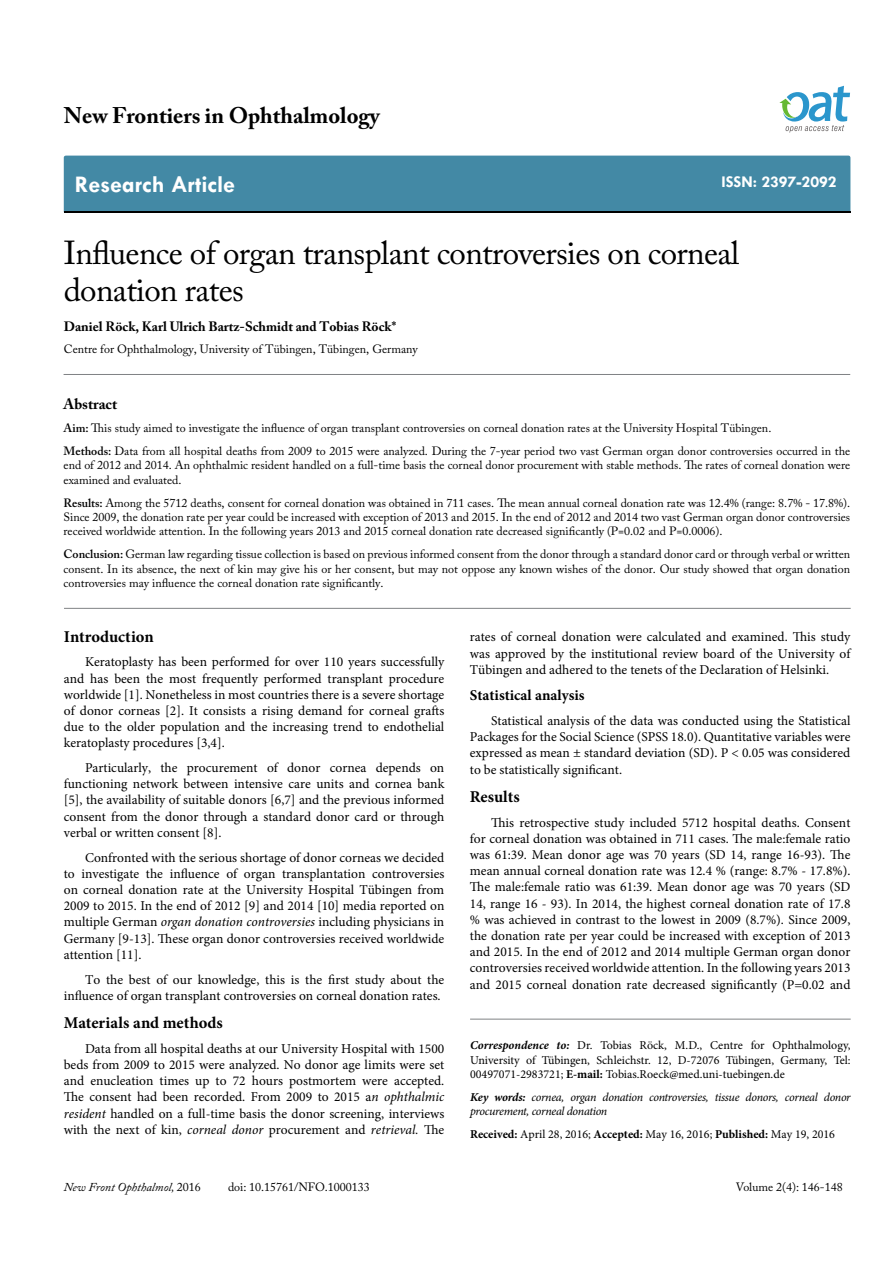
<style>
.page{position:relative;width:893px;height:1263px;background:#fff}
.page>*{position:absolute;margin:0;border:0;box-sizing:border-box;transform-origin:0 0}
.t1{font:33px/37.5px "Adobe Caslon Pro";letter-spacing:-.02em;color:#000}
.t2{font:700 24px "Tw Cen";color:#fff}
.t3{font:700 22.5px "Adobe Caslon Pro";color:#000}
.t4{font:700 16.5px "Minion Pro";color:#000}
.t5{font:700 16.5px "Tw Cen";color:#fff}
.t6{font:700 15px "Minion Pro";color:#000}
.t7{font:700 15px "Adobe Caslon Pro";color:#000}
.t8{font:13.5px/16.2px "Minion Pro";color:#000;text-align:justify}
.t9{font:700 13.5px "Adobe Caslon Pro";color:#000}
.t10{font:12px/14.4px "Adobe Caslon Pro";color:#000}
.t11{font:12px/14.4px "Minion Pro";color:#000;text-align:justify}
.t12{font:italic 12px/14.4px "Minion Pro";letter-spacing:-.025em;color:#000}
.t13{font:italic 12px "Adobe Caslon Pro";color:#000}
.s1{font-weight:600}
.s2{font-style:italic}
.s3{font-weight:700;font-style:italic}
.s4{font-weight:700}
.s5{font-style:normal}
</style>
<div class="page">
<div style="left:64px;top:156px;width:786px;height:56px;background:#4389a5"></div>
<svg style="left:779px;top:86px;width:71px;height:47px"></svg>
<hr style="left:64px;top:374px;width:786px;height:1px;background:#808285">
<hr style="left:64px;top:608px;width:787px;height:1px;background:#808285">
<hr style="left:470px;top:1019px;width:381px;height:1px;background:#808285">
<h3 class="t3" style="left:64px;top:102px;width:317px">New Frontiers in Ophthalmology</h3>
<h2 class="t2" style="left:75px;top:170px;width:162px">Research Article</h2>
<p class="t5" style="left:721px;top:172px;width:117px">ISSN: 2397-2092</p>
<h1 class="t1" style="left:64px;top:233px;width:677px">Influence of organ transplant controversies on corneal donation rates</h1>
<p class="t9" style="left:64px;top:318px;width:334px">Daniel Röck, Karl Ulrich Bartz-Schmidt and Tobias Röck*</p>
<p class="t10" style="left:64px;top:342px;width:355px">Centre for Ophthalmology, University of Tübingen, Tübingen, Germany</p>
<p class="t7" style="left:64px;top:395px;width:55px">Abstract</p>
<p class="t10" style="left:64px;top:416px;width:788px;line-height:23px"><span class="s1">Aim:</span> This study aimed to investigate the influence of organ transplant controversies on corneal donation rates at the University Hospital Tübingen.<br><span class="s1">Methods:</span> Data from all hospital deaths from 2009 to 2015 were analyzed. During the 7-year period two vast German organ donor controversies occurred in the</p>
<p class="t10" style="left:64px;top:458px;width:788px">end of 2012 and 2014. An ophthalmic resident handled on a full-time basis the corneal donor procurement with stable methods. The rates of corneal donation were examined and evaluated.</p>
<p class="t10" style="left:64px;top:495px;width:788px;text-align:justify"><span class="s1">Results:</span> Among the 5712 deaths, consent for corneal donation was obtained in 711 cases. The mean annual corneal donation rate was 12.4% (range: 8.7% - 17.8%).<br>Since 2009, the donation rate per year could be increased with exception of 2013 and 2015. In the end of 2012 and 2014 two vast German organ donor controversies received worldwide attention. In the following years 2013 and 2015 corneal donation rate decreased significantly (P=0.02 and P=0.0006).</p>
<p class="t10" style="left:64px;top:547px;width:788px;text-align:justify"><span class="s1">Conclusion:</span> German law regarding tissue collection is based on previous informed consent from the donor through a standard donor card or through verbal or written consent. In its absence, the next of kin may give his or her consent, but may not oppose any known wishes of the donor. Our study showed that organ donation controversies may influence the corneal donation rate significantly.</p>
<p class="t4" style="left:64px;top:625px;width:91px">Introduction</p>
<p class="t8" style="left:64px;top:654px;width:382px;text-indent:21px">Keratoplasty has been performed for over 110 years successfully and has been the most frequently performed transplant procedure worldwide [1]. Nonetheless in most countries there is a severe shortage of donor corneas [2]. It consists a rising demand for corneal grafts due to the older population and the increasing trend to endothelial keratoplasty procedures [3,4].</p>
<p class="t8" style="left:64px;top:760px;width:382px;text-indent:21px">Particularly, the procurement of donor cornea depends on functioning network between intensive care units and cornea bank [5], the availability of suitable donors [6,7] and the previous informed consent from the donor through a standard donor card or through verbal or written consent [8].</p>
<p class="t8" style="left:64px;top:849px;width:382px;text-indent:21px">Confronted with the serious shortage of donor corneas we decided to investigate the influence of organ transplantation controversies on corneal donation rate at the University Hospital Tübingen from 2009 to 2015. In the end of 2012 [9] and 2014 [10] media reported on multiple German <span class="s2">organ donation controversies</span> including physicians in Germany [9-13]. These organ donor controversies received worldwide attention [11].</p>
<p class="t8" style="left:64px;top:971px;width:382px;text-align:right">To the best of our knowledge, this is the first study about the influence of organ transplant controversies on corneal donation rates.</p>
<p class="t4" style="left:64px;top:1011px;width:161px">Materials and methods</p>
<p class="t8" style="left:64px;top:1040px;width:382px;text-indent:21px">Data from all hospital deaths at our University Hospital with 1500 beds from 2009 to 2015 were analyzed. No donor age limits were set and enucleation times up to 72 hours postmortem were accepted.<br>The consent had been recorded. From 2009 to 2015 a<span class="s2">n ophthalmic resident</span> handled on a full-time basis the donor screening, interviews with the next of kin, <span class="s2">corneal donor</span> procurement and <span class="s2">retrieval.</span> The</p>
<p class="t11" style="left:470px;top:1038px;width:382px"><span class="s3">Correspondence to:</span> Dr. Tobias Röck, M.D., Centre for Ophthalmology, University of Tübingen, Schleichstr. 12, D-72076 Tübingen, Germany, Tel:<br>00497071-2983721; <span class="s4">E-mail:</span> Tobias.Roeck@med.uni-tuebingen.de</p>
<p class="t8" style="left:470px;top:629px;width:382px">rates of corneal donation were calculated and examined. This study was approved by the institutional review board of the University of Tübingen and adhered to the tenets of the Declaration of Helsinki.</p>
<p class="t6" style="left:470px;top:685px;width:116px">Statistical analysis</p>
<p class="t8" style="left:470px;top:712px;width:382px;text-indent:21px">Statistical analysis of the data was conducted using the Statistical Packages for the Social Science (SPSS 18.0). Quantitative variables were expressed as mean ± standard deviation (SD). P &lt; 0.05 was considered to be statistically significant.</p>
<p class="t4" style="left:470px;top:785px;width:51px">Results</p>
<p class="t8" style="left:470px;top:814px;width:382px;text-indent:21px">This retrospective study included 5712 hospital deaths. Consent for corneal donation was obtained in 711 cases. The male:female ratio was 61:39. Mean donor age was 70 years (SD 14, range 16-93). The mean annual corneal donation rate was 12.4 % (range: 8.7% - 17.8%).<br>The male:female ratio was 61:39. Mean donor age was 70 years (SD 14, range 16 - 93). In 2014, the highest corneal donation rate of 17.8 % was achieved in contrast to the lowest in 2009 (8.7%). Since 2009, the donation rate per year could be increased with exception of 2013 and 2015. In the end of 2012 and 2014 multiple German organ donor controversies received worldwide attention. In the following years 2013 and 2015 corneal donation rate decreased significantly (P=0.02 and</p>
<p class="t12" style="left:470px;top:1090px;width:382px"><span class="s4">Key words:</span> cornea, organ donation controversies, tissue donors, corneal donor procurement, corneal donation</p>
<p class="t11" style="left:470px;top:1127px;width:366px"><span class="s4">Received:</span> April 28, 2016; <span class="s4">Accepted:</span> May 16, 2016; <span class="s4">Published:</span> May 19, 2016</p>
<p class="t13" style="left:64px;top:1180px;width:139px">New Front Ophthalmol, <span class="s5">2016</span></p>
<p class="t10" style="left:228px;top:1180px;width:143px">doi: 10.15761/NFO.1000133</p>
<p class="t10" style="left:736px;top:1180px;width:108px">Volume 2(4): 146-148</p>
</div>
